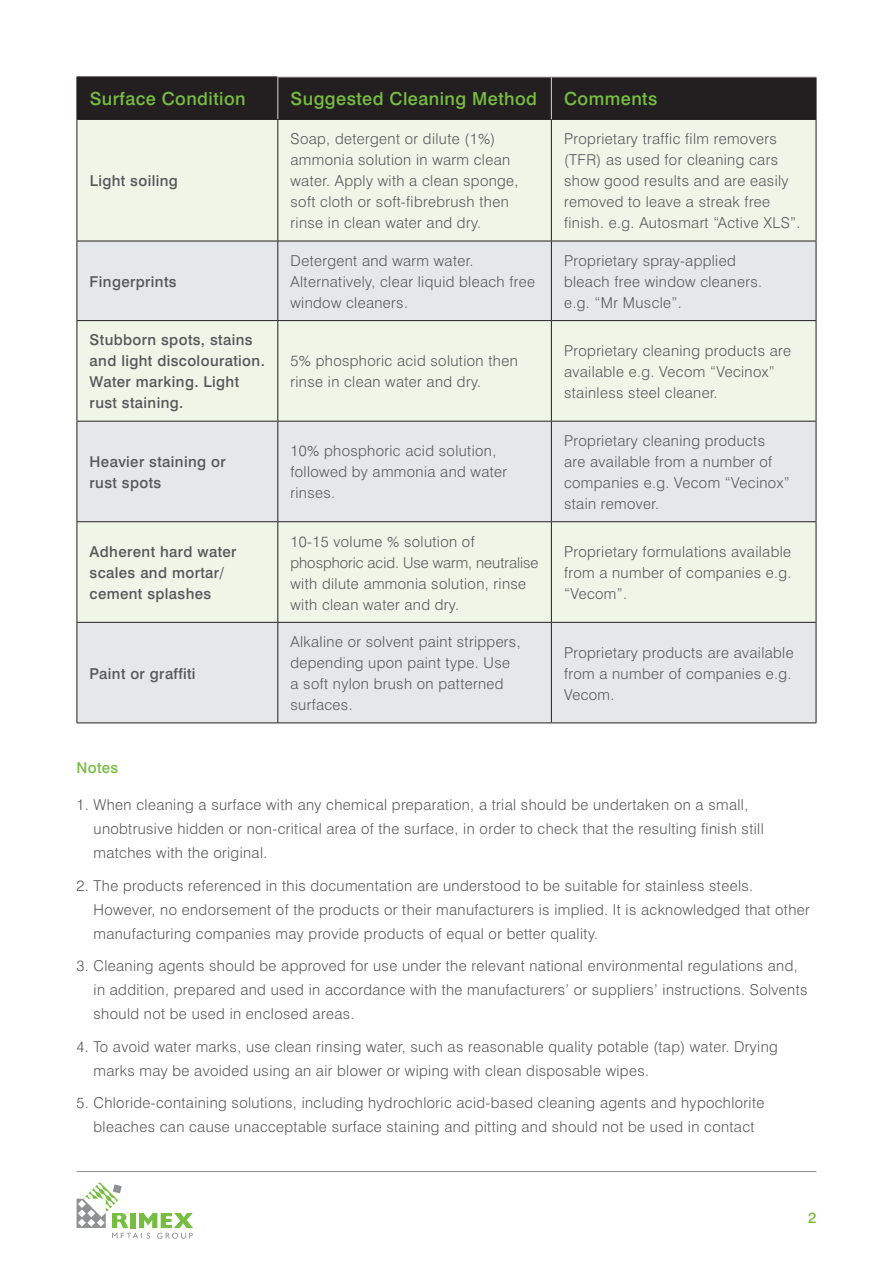
<style>
.page{position:relative;width:893px;height:1263px;background:#fff}
.page>*{position:absolute;margin:0;border:0;box-sizing:border-box;transform-origin:0 0}
.t1{font:500 18px "Swiss 721 BT";letter-spacing:.025em;color:#77bd42}
.t2{font:300 15px/21px "Swiss 721 BT";letter-spacing:.025em;color:#57585a}
.t3{font:500 15px/21px "Swiss 721 BT";letter-spacing:.025em;color:#57585a}
.t4{font:500 15px "Swiss 721 BT";letter-spacing:.025em;color:#77bd42}
</style>
<div class="page">
<svg style="left:77px;top:1182px;width:116px;height:56px"></svg>
<hr style="left:77px;top:1171px;width:739px;height:1px;background:#8e9091">
<div style="left:78px;top:78px;width:738px;height:41px;background:#231f20"></div>
<div style="left:78px;top:120px;width:738px;height:121px;background:#eff5e7"></div>
<svg style="left:78px;top:242px;width:738px;height:480px;background:#e9ece7"></svg>
<hr style="left:77px;top:120px;width:1px;height:121px;background:#231f20">
<hr style="left:277px;top:120px;width:1px;height:121px;background:#231f20">
<hr style="left:551px;top:120px;width:1px;height:121px;background:#231f20">
<hr style="left:816px;top:120px;width:1px;height:121px;background:#231f20">
<hr style="left:77px;top:241px;width:201px;height:1px;background:#231f20">
<hr style="left:77px;top:241px;width:1px;height:79px;background:#231f20">
<hr style="left:278px;top:241px;width:273px;height:1px;background:#231f20">
<hr style="left:277px;top:241px;width:1px;height:79px;background:#231f20">
<hr style="left:551px;top:241px;width:265px;height:1px;background:#231f20">
<hr style="left:551px;top:241px;width:1px;height:79px;background:#231f20">
<hr style="left:816px;top:241px;width:1px;height:79px;background:#231f20">
<hr style="left:77px;top:320px;width:201px;height:1px;background:#231f20">
<hr style="left:77px;top:321px;width:1px;height:100px;background:#231f20">
<hr style="left:278px;top:320px;width:273px;height:1px;background:#231f20">
<hr style="left:277px;top:321px;width:1px;height:100px;background:#231f20">
<hr style="left:551px;top:320px;width:265px;height:1px;background:#231f20">
<hr style="left:551px;top:321px;width:1px;height:100px;background:#231f20">
<hr style="left:816px;top:321px;width:1px;height:100px;background:#231f20">
<hr style="left:77px;top:421px;width:201px;height:1px;background:#231f20">
<hr style="left:77px;top:421px;width:1px;height:100px;background:#231f20">
<hr style="left:278px;top:421px;width:273px;height:1px;background:#231f20">
<hr style="left:277px;top:421px;width:1px;height:100px;background:#231f20">
<hr style="left:551px;top:421px;width:265px;height:1px;background:#231f20">
<hr style="left:551px;top:421px;width:1px;height:100px;background:#231f20">
<hr style="left:816px;top:421px;width:1px;height:100px;background:#231f20">
<hr style="left:77px;top:521px;width:201px;height:1px;background:#231f20">
<hr style="left:77px;top:522px;width:1px;height:100px;background:#231f20">
<hr style="left:278px;top:521px;width:273px;height:1px;background:#231f20">
<hr style="left:277px;top:522px;width:1px;height:100px;background:#231f20">
<hr style="left:551px;top:521px;width:265px;height:1px;background:#231f20">
<hr style="left:551px;top:522px;width:1px;height:100px;background:#231f20">
<hr style="left:816px;top:522px;width:1px;height:100px;background:#231f20">
<hr style="left:77px;top:622px;width:201px;height:1px;background:#231f20">
<hr style="left:77px;top:623px;width:1px;height:99px;background:#231f20">
<hr style="left:278px;top:622px;width:273px;height:1px;background:#231f20">
<hr style="left:277px;top:623px;width:1px;height:99px;background:#231f20">
<hr style="left:551px;top:622px;width:265px;height:1px;background:#231f20">
<hr style="left:551px;top:623px;width:1px;height:99px;background:#231f20">
<hr style="left:816px;top:623px;width:1px;height:99px;background:#231f20">
<hr style="left:77px;top:722px;width:201px;height:1px;background:#231f20">
<hr style="left:278px;top:722px;width:273px;height:1px;background:#231f20">
<hr style="left:551px;top:722px;width:265px;height:1px;background:#231f20">
<hr style="left:77px;top:77px;width:200px;height:1px;background:#231f20">
<hr style="left:77px;top:77px;width:1px;height:42px;background:#231f20">
<hr style="left:816px;top:77px;width:1px;height:42px;background:#231f20">
<hr style="left:77px;top:119px;width:201px;height:1px;background:#231f20">
<hr style="left:278px;top:119px;width:273px;height:1px;background:#231f20">
<hr style="left:551px;top:119px;width:265px;height:1px;background:#231f20">
<hr style="left:277px;top:77px;width:274px;height:1px;background:#d1d2d4">
<hr style="left:277px;top:77px;width:1px;height:42px;background:#d1d2d4">
<hr style="left:551px;top:77px;width:265px;height:1px;background:#d1d2d4">
<hr style="left:551px;top:77px;width:1px;height:42px;background:#d1d2d4">
<p class="t1" style="left:90px;top:88px;width:157px">Surface Condition</p>
<p class="t1" style="left:291px;top:88px;width:248px">Suggested Cleaning Method</p>
<p class="t1" style="left:564px;top:88px;width:95px">Comments</p>
<p class="t3" style="left:90px;top:170px;width:90px">Light soiling</p>
<p class="t3" style="left:90px;top:271px;width:89px">Fingerprints</p>
<p class="t3" style="left:90px;top:329px;width:177px">Stubborn spots, stains and light discolouration.<br>Water marking. Light rust staining.</p>
<p class="t2" style="left:291px;top:128px;width:230px">Soap, detergent or dilute (1%) ammonia solution in warm clean water. Apply with a clean sponge, soft cloth or soft-fibrebrush then rinse in clean water and dry.</p>
<p class="t2" style="left:564px;top:128px;width:238px">Proprietary traffic film removers (TFR) as used for cleaning cars show good results and are easily removed to leave a streak free finish. e.g. Autosmart “Active XLS”.</p>
<p class="t2" style="left:291px;top:250px;width:246px">Detergent and warm water.<br>Alternatively, clear liquid bleach free window cleaners.</p>
<p class="t2" style="left:564px;top:250px;width:200px">Proprietary spray-applied bleach free window cleaners. e.g. “Mr Muscle”.</p>
<p class="t2" style="left:291px;top:350px;width:229px">5% phosphoric acid solution then rinse in clean water and dry.</p>
<p class="t2" style="left:564px;top:340px;width:229px">Proprietary cleaning products are available e.g. Vecom “Vecinox” stainless steel cleaner.</p>
<p class="t3" style="left:90px;top:451px;width:138px">Heavier staining or rust spots</p>
<p class="t2" style="left:291px;top:440px;width:218px">10% phosphoric acid solution, followed by ammonia and water rinses.</p>
<p class="t2" style="left:564px;top:430px;width:227px">Proprietary cleaning products are available from a number of companies e.g. Vecom “Vecinox” stain remover.</p>
<p class="t3" style="left:90px;top:541px;width:148px">Adherent hard water scales and mortar/ cement splashes</p>
<p class="t2" style="left:290px;top:531px;width:250px">10-15 volume % solution of phosphoric acid. Use warm, neutralise with dilute ammonia solution, rinse with clean water and dry.</p>
<p class="t2" style="left:564px;top:541px;width:229px;text-align:justify">Proprietary formulations available from a number of companies e.g. “Vecom”.</p>
<p class="t3" style="left:90px;top:663px;width:108px">Paint or graffiti</p>
<p class="t2" style="left:290px;top:631px;width:232px">Alkaline or solvent paint strippers, depending upon paint type. Use a soft nylon brush on patterned surfaces.</p>
<p class="t2" style="left:564px;top:642px;width:231px">Proprietary products are available from a number of companies e.g.<br>Vecom.</p>
<p class="t4" style="left:76px;top:759px;width:43px">Notes</p>
<p class="t2" style="left:94px;top:792px;width:672px;line-height:24px;text-indent:-17px">1. When cleaning a surface with any chemical preparation, a trial should be undertaken on a small, unobtrusive hidden or non-critical area of the surface, in order to check that the resulting finish still matches with the original.</p>
<p class="t2" style="left:94px;top:873px;width:718px;line-height:24px;text-indent:-17px">2. The products referenced in this documentation are understood to be suitable for stainless steels.<br>However, no endorsement of the products or their manufacturers is implied. It is acknowledged that other manufacturing companies may provide products of equal or better quality.</p>
<p class="t2" style="left:94px;top:953px;width:715px;line-height:24px;text-indent:-17px">3. Cleaning agents should be approved for use under the relevant national environmental regulations and, in addition, prepared and used in accordance with the manufacturers’ or suppliers’ instructions. Solvents should not be used in enclosed areas.</p>
<p class="t2" style="left:94px;top:1034px;width:686px;line-height:24px;text-indent:-17px">4. To avoid water marks, use clean rinsing water, such as reasonable quality potable (tap) water. Drying marks may be avoided using an air blower or wiping with clean disposable wipes.</p>
<p class="t2" style="left:76px;top:1090px;width:689px;line-height:24px;text-align:center">5. Chloride-containing solutions, including hydrochloric acid-based cleaning agents and hypochlorite bleaches can cause unacceptable surface staining and pitting and should not be used in contact</p>
<p class="t4" style="left:808px;top:1209px;width:10px">2</p>
</div>
